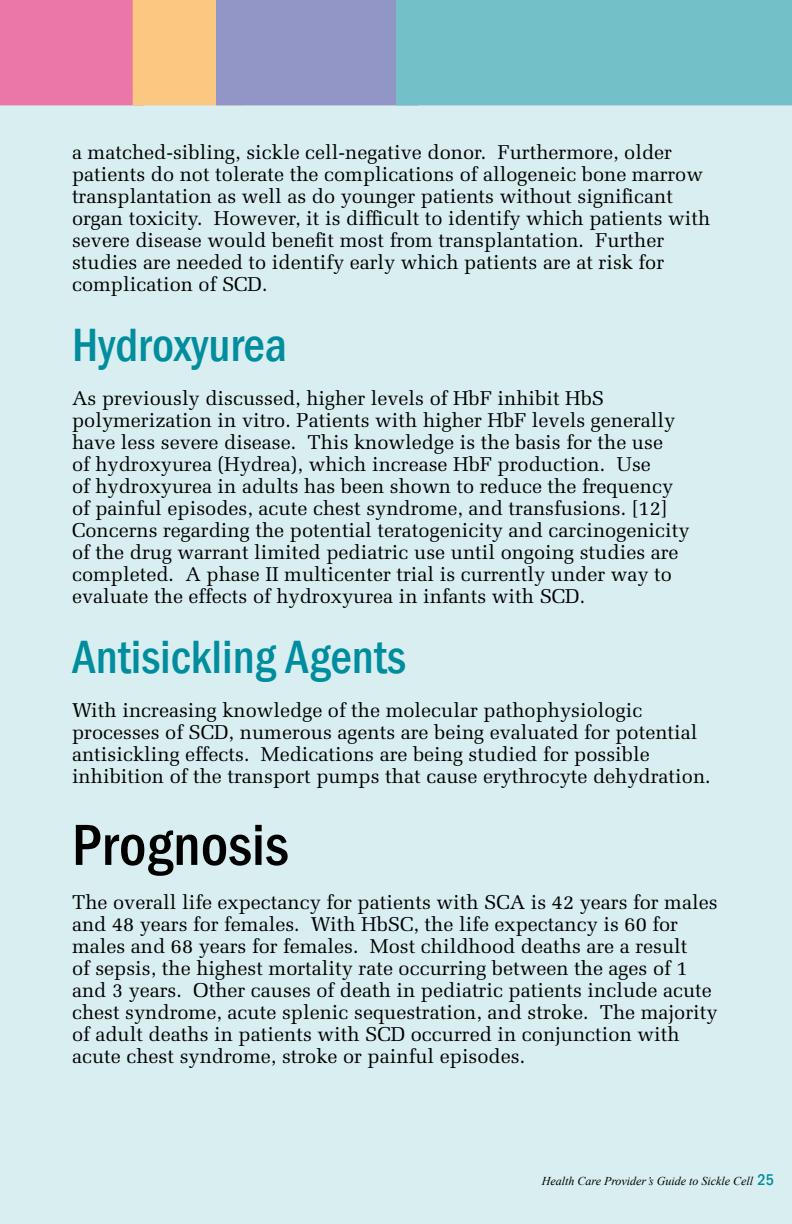
<style>
.page{position:relative;width:792px;height:1224px;background:#fff}
.page>*{position:absolute;margin:0;border:0;box-sizing:border-box;transform-origin:0 0}
.t1{font:500 condensed 60px "Franklin Gothic";color:#000}
.t2{font:500 condensed 48px "Franklin Gothic";color:#008d9d}
.t3{font:20px/22px "Melior LT Std";color:#000}
.t4{font:500 condensed 16px "Franklin Gothic";color:#008d9d}
.t5{font:italic 12px "Times New Roman";color:#000}
</style>
<div class="page">
<div style="left:0;top:105px;width:792px;height:1119px;background:#d9eef0"></div>
<svg style="left:0;top:0;width:396px;height:105px;background:#c595ae"></svg>
<div style="left:396px;top:0;width:396px;height:105px;background:#73c0c9"></div>
<p class="t3" style="left:72px;top:141px;width:640px">a matched-sibling, sickle cell-negative donor. Furthermore, older patients do not tolerate the complications of allogeneic bone marrow transplantation as well as do younger patients without significant organ toxicity. However, it is difficult to identify which patients with severe disease would benefit most from transplantation. Further studies are needed to identify early which patients are at risk for complication of SCD.</p>
<h2 class="t2" style="left:72px;top:313px;width:216px">Hydroxyurea</h2>
<p class="t3" style="left:72px;top:387px;width:619px">As previously discussed, higher levels of HbF inhibit HbS polymerization in vitro. Patients with higher HbF levels generally have less severe disease. This knowledge is the basis for the use<br>of hydroxyurea (Hydrea), which increase HbF production. Use<br>of hydroxyurea in adults has been shown to reduce the frequency of painful episodes, acute chest syndrome, and transfusions. [12] Concerns regarding the potential teratogenicity and carcinogenicity of the drug warrant limited pediatric use until ongoing studies are completed. A phase II multicenter trial is currently under way to evaluate the effects of hydroxyurea in infants with SCD.</p>
<h2 class="t2" style="left:72px;top:625px;width:335px">Antisickling Agents</h2>
<p class="t3" style="left:72px;top:699px;width:640px">With increasing knowledge of the molecular pathophysiologic processes of SCD, numerous agents are being evaluated for potential antisickling effects. Medications are being studied for possible inhibition of the transport pumps that cause erythrocyte dehydration.</p>
<h1 class="t1" style="left:72px;top:806px;width:218px">Prognosis</h1>
<p class="t3" style="left:72px;top:891px;width:647px">The overall life expectancy for patients with SCA is 42 years for males and 48 years for females. With HbSC, the life expectancy is 60 for males and 68 years for females. Most childhood deaths are a result<br>of sepsis, the highest mortality rate occurring between the ages of 1 and 3 years. Other causes of death in pediatric patients include acute chest syndrome, acute splenic sequestration, and stroke. The majority of adult deaths in patients with SCD occurred in conjunction with acute chest syndrome, stroke or painful episodes.</p>
<p class="t4" style="left:758px;top:1169px;width:18px">25</p>
<p class="t5" style="left:542px;top:1173px;width:213px">Health Care Provider’s Guide to Sickle Cell</p>
</div>
